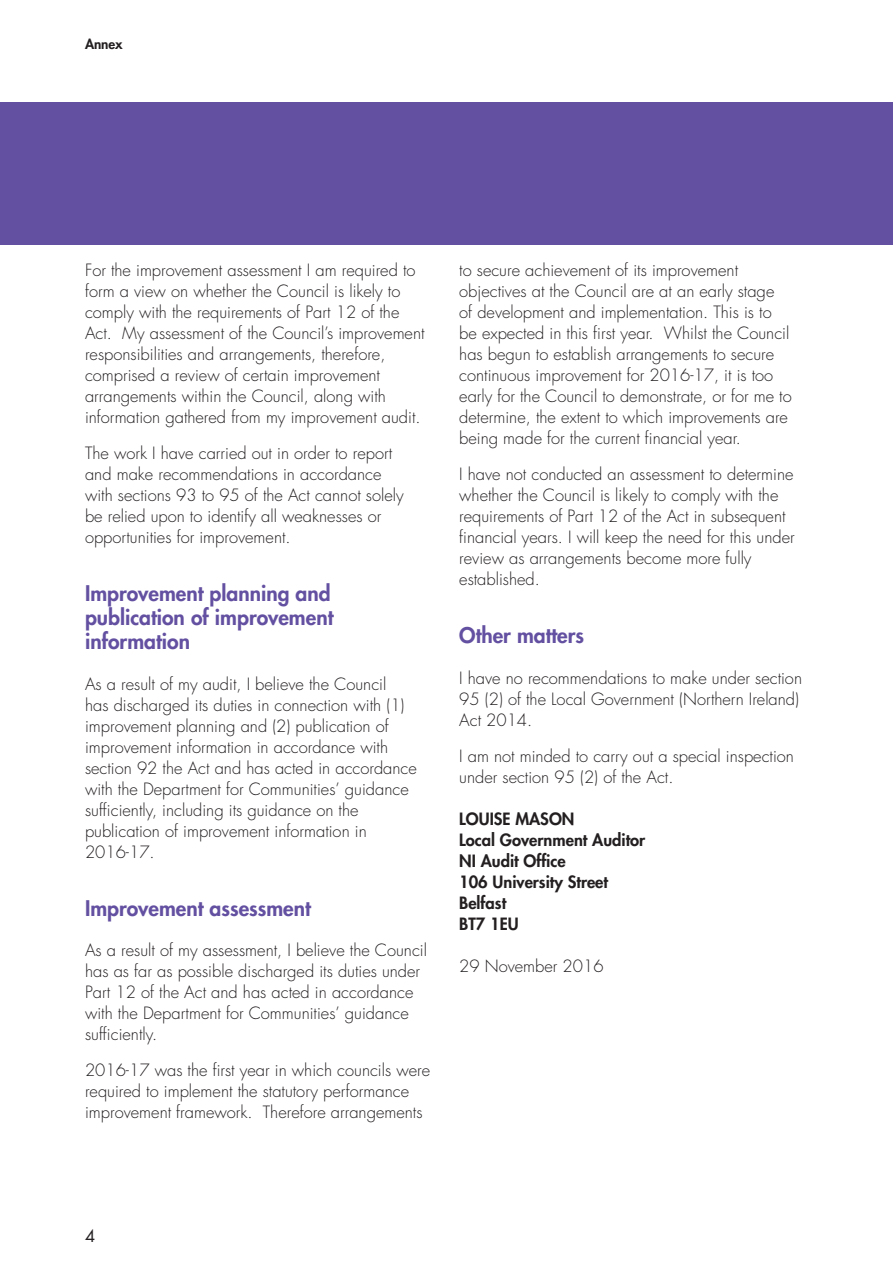
<style>
.page{position:relative;width:893px;height:1263px;background:#fff}
.page>*{position:absolute;margin:0;border:0;box-sizing:border-box;transform-origin:0 0}
._1__subheads{font:800 21px/24px "Futura";color:#6350a1}
.Default{font:300 16.5px/21px "Futura";color:#231f20}
.t1{font:800 16.5px/21px "Futura";color:#231f20}
.Top_strip_text_left{font:16.5px "Futura";color:#231f20}
.t2{font:800 13.5px "Futura";letter-spacing:-.005em;color:#231f20}
</style>
<div class="page">
<div style="left:0;top:102px;width:893px;height:142px;background:#6350a1"></div>
<p class="t2" style="left:85px;top:35px;width:39px">Annex</p>
<p class="Default" style="left:85px;top:260px;width:341px">For the improvement assessment I am required to form a view on whether the Council is likely to comply with the requirements of Part 12 of the Act. My assessment of the Council’s improvement responsibilities and arrangements, therefore, comprised a review of certain improvement arrangements within the Council, along with information gathered from my improvement audit.</p>
<p class="Default" style="left:85px;top:443px;width:320px">The work I have carried out in order to report and make recommendations in accordance with sections 93 to 95 of the Act cannot solely be relied upon to identify all weaknesses or opportunities for improvement.</p>
<p class="_1__subheads" style="left:85px;top:582px;width:250px">Improvement planning and publication of improvement information</p>
<p class="Default" style="left:85px;top:673px;width:333px">As a result of my audit, I believe the Council<br>has discharged its duties in connection with (1) improvement planning and (2) publication of improvement information in accordance with section 92 the Act and has acted in accordance with the Department for Communities’ guidance sufficiently, including its guidance on the publication of improvement information in 2016-17.</p>
<p class="_1__subheads" style="left:85px;top:896px;width:227px">Improvement assessment</p>
<p class="Default" style="left:85px;top:940px;width:344px">As a result of my assessment, I believe the Council has as far as possible discharged its duties under Part 12 of the Act and has acted in accordance with the Department for Communities’ guidance sufficiently.</p>
<p class="Default" style="left:85px;top:1060px;width:347px">2016-17 was the first year in which councils were required to implement the statutory performance improvement framework. Therefore arrangements</p>
<p class="Default" style="left:459px;top:260px;width:334px">to secure achievement of its improvement objectives at the Council are at an early stage<br>of development and implementation. This is to be expected in this first year. Whilst the Council has begun to establish arrangements to secure continuous improvement for 2016-17, it is too early for the Council to demonstrate, or for me to determine, the extent to which improvements are being made for the current financial year.</p>
<p class="Default" style="left:459px;top:464px;width:337px">I have not conducted an assessment to determine whether the Council is likely to comply with the requirements of Part 12 of the Act in subsequent financial years. I will keep the need for this under review as arrangements become more fully established.</p>
<p class="_1__subheads" style="left:459px;top:624px;width:126px">Other matters</p>
<p class="Default" style="left:459px;top:667px;width:344px">I have no recommendations to make under section<br>95 (2) of the Local Government (Northern Ireland)<br>Act 2014.</p>
<p class="Default" style="left:459px;top:745px;width:336px">I am not minded to carry out a special inspection under section 95 (2) of the Act.</p>
<p class="t1" style="left:459px;top:808px;width:188px">LOUISE MASON<br>Local Government Auditor<br>NI Audit Office<br>106 University Street<br>Belfast<br>BT7 1EU</p>
<p class="Default" style="left:459px;top:956px;width:146px">29 November 2016</p>
<p class="Top_strip_text_left" style="left:85px;top:1225px;width:12px">4</p>
</div>
